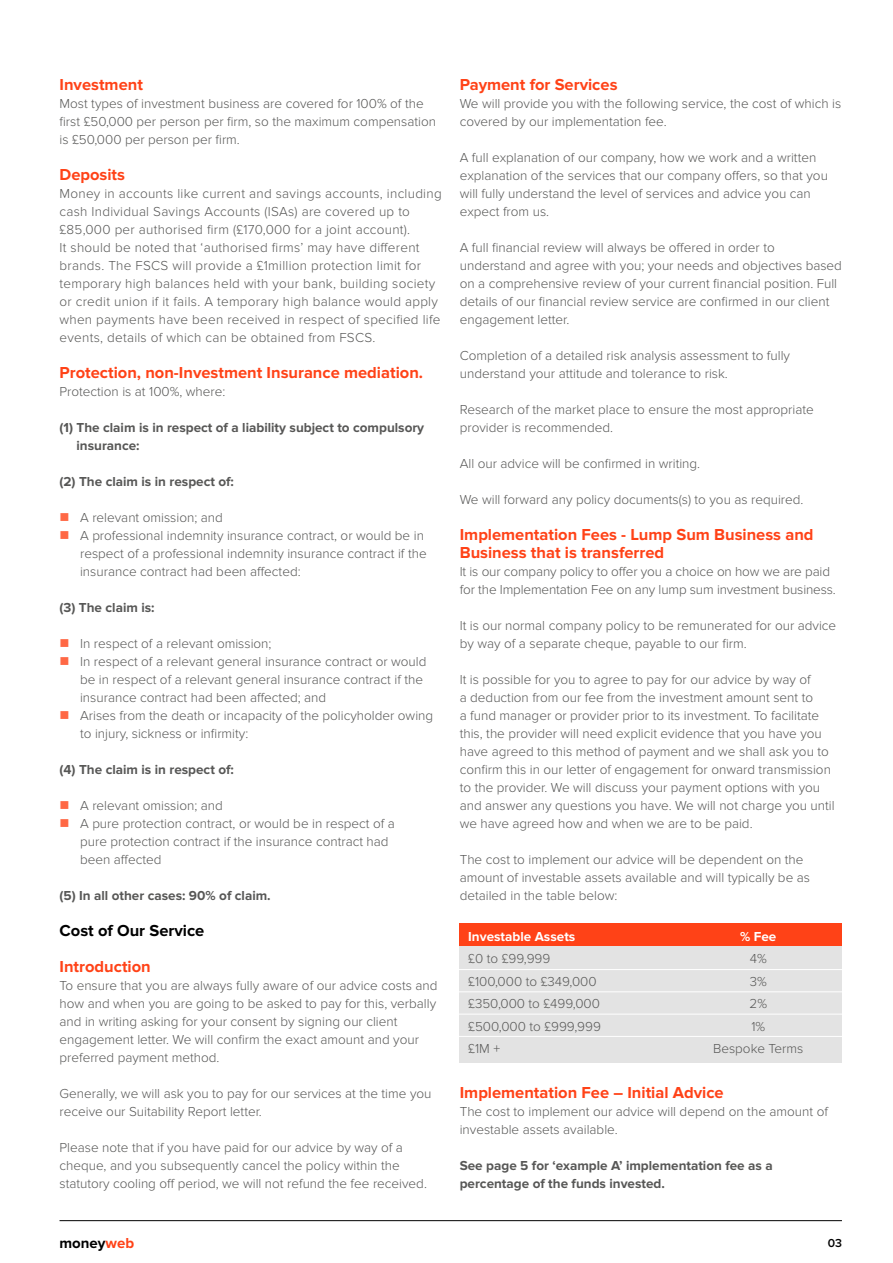
<style>
.page{position:relative;width:893px;height:1263px;background:#fff}
.page>*{position:absolute;margin:0;border:0;box-sizing:border-box;transform-origin:0 0}
.t1{font:700 16.5px/18px "Proxima Nova";color:#ff4217}
.t2{font:700 16.5px "Proxima Nova";color:#000}
.t3{font:700 15px "Proxima Nova";color:#000}
.t4{font:300 13.5px/18px "Proxima Nova";color:#575756}
.t5{font:300 13.5px/18px "Proxima Nova";letter-spacing:.02em;color:#575756}
.t6{font:700 13.5px/18px "Proxima Nova";color:#575756}
.t7{font:700 13.5px "Proxima Nova";color:#fff}
.t8{font:600 12px "Proxima Nova A";color:#000}
.s1{color:#ff6845}
.s2{color:#ff4217}
</style>
<div class="page">
<div style="left:460px;top:923px;width:382px;height:23px;background:#ff4217"></div>
<div style="left:460px;top:946px;width:382px;height:117px;background:#e3e3e3"></div>
<hr style="left:60px;top:1220px;width:782px;height:1px;background:#000">
<hr style="left:455px;top:969px;width:391px;height:1px;background:#fff">
<hr style="left:455px;top:991px;width:391px;height:1px;background:#fff">
<hr style="left:455px;top:1014px;width:391px;height:1px;background:#fff">
<hr style="left:455px;top:1036px;width:391px;height:1px;background:#fff">
<p class="t1" style="left:60px;top:76px;width:85px">Investment</p>
<p class="t4" style="left:60px;top:95px;width:378px">Most types of investment business are covered for 100% of the first £50,000 per person per firm, so the maximum compensation is £50,000 per person per firm.</p>
<p class="t1" style="left:60px;top:166px;width:67px">Deposits</p>
<p class="t5" style="left:60px;top:185px;width:384px">Money in accounts like current and savings accounts, including cash Individual Savings Accounts (ISAs) are covered up to £85,000 per authorised firm (£170,000 for a joint account).<br>It should be noted that ‘authorised firms’ may have different brands. The FSCS will provide a £1million protection limit for temporary high balances held with your bank, building society or credit union if it fails. A temporary high balance would apply when payments have been received in respect of specified life events, details of which can be obtained from FSCS.</p>
<p class="t1" style="left:60px;top:364px;width:365px">Protection, non-Investment Insurance mediation.</p>
<p class="t4" style="left:60px;top:383px;width:167px">Protection is at 100%, where:</p>
<p class="t6" style="left:77px;top:419px;width:349px;text-indent:-17px">(1) The claim is in respect of a liability subject to compulsory insurance:</p>
<p class="t6" style="left:60px;top:473px;width:176px">(2) The claim is in respect of:</p>
<p class="t4" style="left:60px;top:509px;width:165px"><span class="s1">■</span> A relevant omission; and</p>
<p class="t4" style="left:80px;top:527px;width:348px;text-indent:-21px"><span class="s1">■</span> A professional indemnity insurance contract, or would be in respect of a professional indemnity insurance contract if the insurance contract had been affected:</p>
<p class="t6" style="left:60px;top:599px;width:97px">(3) The claim is:</p>
<p class="t4" style="left:60px;top:635px;width:213px"><span class="s1">■</span> In respect of a relevant omission;</p>
<p class="t4" style="left:80px;top:653px;width:348px;text-indent:-21px"><span class="s1">■</span> In respect of a relevant general insurance contract or would be in respect of a relevant general insurance contract if the insurance contract had been affected; and</p>
<p class="t4" style="left:80px;top:707px;width:355px;text-indent:-21px"><span class="s1">■</span> Arises from the death or incapacity of the policyholder owing to injury, sickness or infirmity:</p>
<p class="t6" style="left:60px;top:761px;width:176px">(4) The claim is in respect of:</p>
<p class="t4" style="left:60px;top:797px;width:165px"><span class="s1">■</span> A relevant omission; and</p>
<p class="t4" style="left:80px;top:815px;width:316px;text-indent:-21px"><span class="s1">■</span> A pure protection contract, or would be in respect of a pure protection contract if the insurance contract had been affected</p>
<p class="t6" style="left:60px;top:887px;width:213px">(5) In all other cases: 90% of claim.</p>
<p class="t2" style="left:60px;top:921px;width:146px">Cost of Our Service</p>
<p class="t1" style="left:60px;top:958px;width:93px">Introduction</p>
<p class="t4" style="left:60px;top:977px;width:379px">To ensure that you are always fully aware of our advice costs and how and when you are going to be asked to pay for this, verbally and in writing asking for your consent by signing our client engagement letter. We will confirm the exact amount and your preferred payment method.</p>
<p class="t4" style="left:60px;top:1085px;width:373px">Generally, we will ask you to pay for our services at the time you receive our Suitability Report letter.</p>
<p class="t4" style="left:60px;top:1139px;width:369px">Please note that if you have paid for our advice by way of a cheque, and you subsequently cancel the policy within the statutory cooling off period, we will not refund the fee received.</p>
<p class="t1" style="left:460px;top:76px;width:159px">Payment for Services</p>
<p class="t4" style="left:460px;top:95px;width:383px">We will provide you with the following service, the cost of which is covered by our implementation fee.</p>
<p class="t4" style="left:460px;top:149px;width:370px">A full explanation of our company, how we work and a written explanation of the services that our company offers, so that you will fully understand the level of services and advice you can expect from us.</p>
<p class="t4" style="left:460px;top:239px;width:384px">A full financial review will always be offered in order to understand and agree with you; your needs and objectives based on a comprehensive review of your current financial position. Full details of our financial review service are confirmed in our client engagement letter.</p>
<p class="t4" style="left:460px;top:347px;width:332px">Completion of a detailed risk analysis assessment to fully understand your attitude and tolerance to risk.</p>
<p class="t4" style="left:460px;top:401px;width:356px">Research of the market place to ensure the most appropriate provider is recommended.</p>
<p class="t4" style="left:460px;top:455px;width:242px">All our advice will be confirmed in writing.</p>
<p class="t4" style="left:460px;top:491px;width:345px">We will forward any policy documents(s) to you as required.</p>
<p class="t1" style="left:460px;top:526px;width:355px">Implementation Fees - Lump Sum Business and<br>Business that is transferred</p>
<p class="t4" style="left:460px;top:563px;width:378px">It is our company policy to offer you a choice on how we are paid for the Implementation Fee on any lump sum investment business.</p>
<p class="t4" style="left:460px;top:617px;width:378px">It is our normal company policy to be remunerated for our advice by way of a separate cheque, payable to our firm.</p>
<p class="t4" style="left:460px;top:671px;width:376px">It is possible for you to agree to pay for our advice by way of<br>a deduction from our fee from the investment amount sent to<br>a fund manager or provider prior to its investment. To facilitate this, the provider will need explicit evidence that you have you have agreed to this method of payment and we shall ask you to confirm this in our letter of engagement for onward transmission to the provider. We will discuss your payment options with you and answer any questions you have. We will not charge you until we have agreed how and when we are to be paid.</p>
<p class="t4" style="left:460px;top:851px;width:352px">The cost to implement our advice will be dependent on the amount of investable assets available and will typically be as detailed in the table below:</p>
<p class="t7" style="left:468px;top:928px;width:109px">Investable Assets</p>
<p class="t7" style="left:740px;top:928px;width:38px">% Fee</p>
<p class="t4" style="left:468px;top:950px;width:84px">£0 to £99,999</p>
<p class="t4" style="left:750px;top:950px;width:19px">4%</p>
<p class="t4" style="left:468px;top:972px;width:130px">£100,000 to £349,000</p>
<p class="t4" style="left:750px;top:972px;width:19px">3%</p>
<p class="t4" style="left:468px;top:995px;width:133px">£350,000 to £499,000</p>
<p class="t4" style="left:749px;top:995px;width:19px">2%</p>
<p class="t4" style="left:468px;top:1017px;width:134px">£500,000 to £999,999</p>
<p class="t4" style="left:751px;top:1017px;width:15px">1%</p>
<p class="t4" style="left:468px;top:1040px;width:33px">£1M +</p>
<p class="t4" style="left:713px;top:1040px;width:92px">Bespoke Terms</p>
<p class="t1" style="left:460px;top:1084px;width:265px">Implementation Fee – Initial Advice</p>
<p class="t4" style="left:460px;top:1103px;width:370px">The cost to implement our advice will depend on the amount of investable assets available.</p>
<p class="t6" style="left:460px;top:1157px;width:314px">See page 5 for ‘example A’ implementation fee as a percentage of the funds invested.</p>
<p class="t3" style="left:60px;top:1234px;width:76px">money<span class="s2">web</span></p>
<p class="t8" style="left:828px;top:1236px;width:16px">03</p>
</div>
